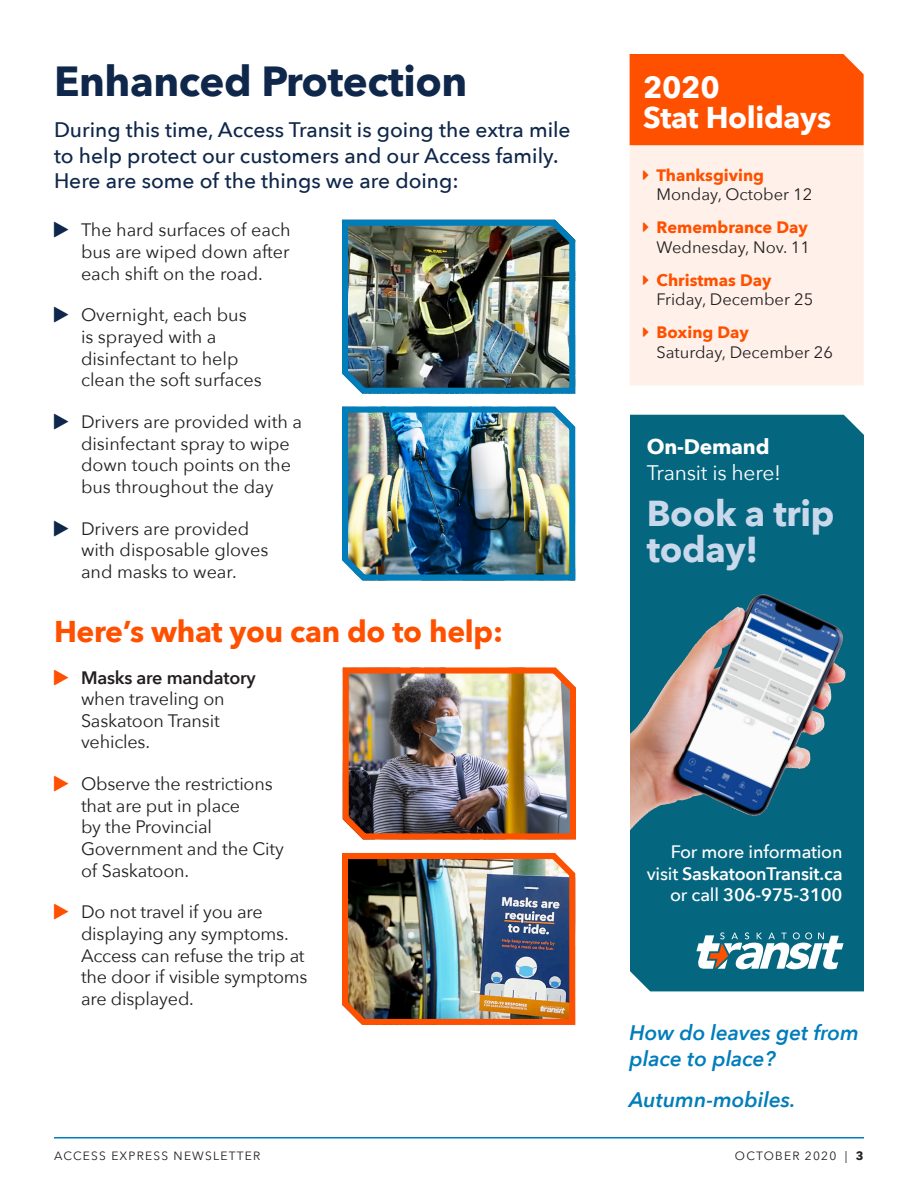
<style>
.page{position:relative;width:918px;height:1188px;background:#fff}
.page>*{position:absolute;margin:0;border:0;box-sizing:border-box;transform-origin:0 0}
.t1{font:700 42px "Avenir Next";letter-spacing:-.01em;color:#0f274a}
.t2{font:700 36px/36px "Avenir Next";letter-spacing:-.01em;color:#c9d9eb}
.t3{font:700 30px "Avenir Next";letter-spacing:-.01em;color:#ff5000}
.t4{font:700 30px/30px "Avenir Next";letter-spacing:-.01em;color:#fff}
.t5{font:500 21px/25.2px "Avenir Next";color:#0f274a}
.t6{font:italic 600 21px/25.2px "Avenir Next";color:#007dbb}
.t7{font:21px "Avenir Next";letter-spacing:-.01em;color:#fff}
.t8{font:700 21px "Avenir Next";letter-spacing:-.01em;color:#fff}
.t9{font:18px/21.6px "Avenir Next";letter-spacing:-.01em;color:#231f20}
.t10{font:600 18px/21.6px "Avenir Next";letter-spacing:-.01em;color:#fff;text-align:right}
.t11{font:600 18px "Avenir Next";letter-spacing:-.01em;color:#231f20}
.t12{font:16.5px/19.5px "Avenir Next";color:#231f20}
.t13{font:12px "Avenir Next";letter-spacing:.1em;color:#231f20}
.s1{font-weight:700;color:#ff5000}
.s2{font-weight:500}
.s3{font-weight:700}
</style>
<div class="page">
<hr style="left:54px;top:1137px;width:810px;height:1px;background:#007dbb">
<div style="left:630px;top:145px;width:234px;height:241px;background:#fff1e9"></div>
<div style="left:630px;top:54px;width:234px;height:91px;background:#ff5000"></div>
<img style="left:342px;top:219px;width:234px;height:175px">
<img style="left:342px;top:853px;width:234px;height:172px">
<img style="left:342px;top:667px;width:234px;height:173px">
<img style="left:342px;top:406px;width:234px;height:175px">
<div style="left:630px;top:415px;width:234px;height:576px;background:#056680"></div>
<img style="left:630px;top:594px;width:216px;height:237px">
<svg style="left:696px;top:932px;width:148px;height:37px"></svg>
<svg style="left:643px;top:170px;width:5px;height:10px"></svg>
<svg style="left:643px;top:223px;width:5px;height:9px"></svg>
<svg style="left:643px;top:275px;width:5px;height:10px"></svg>
<svg style="left:643px;top:328px;width:5px;height:9px"></svg>
<h1 class="t1" style="left:54px;top:45px;width:415px">Enhanced Protection</h1>
<p class="t5" style="left:54px;top:117px;width:518px">During this time, Access Transit is going the extra mile to help protect our customers and our Access family.<br>Here are some of the things we are doing:</p>
<p class="t9" style="left:81px;top:219px;width:211px;text-align:justify">The hard surfaces of each bus are wiped down after each shift on the road.</p>
<p class="t9" style="left:81px;top:304px;width:182px">Overnight, each bus is sprayed with a disinfectant to help clean the soft surfaces</p>
<p class="t9" style="left:81px;top:410px;width:223px">Drivers are provided with a disinfectant spray to wipe down touch points on the bus throughout the day</p>
<p class="t9" style="left:81px;top:517px;width:189px">Drivers are provided with disposable gloves and masks to wear.</p>
<h3 class="t3" style="left:54px;top:605px;width:450px">Here’s what you can do to help:</h3>
<p class="t11" style="left:81px;top:662px;width:176px">Masks are mandatory</p>
<p class="t9" style="left:81px;top:687px;width:145px">when traveling on<br>Saskatoon Transit vehicles.</p>
<p class="t9" style="left:81px;top:772px;width:204px">Observe the restrictions that are put in place<br>by the Provincial<br>Government and the City of Saskatoon.</p>
<p class="t9" style="left:81px;top:901px;width:228px">Do not travel if you are displaying any symptoms.<br>Access can refuse the trip at the door if visible symptoms are displayed.</p>
<h2 class="t4" style="left:643px;top:72px;width:190px">2020<br>Stat Holidays</h2>
<p class="t12" style="left:657px;top:165px;width:157px"><span class="s1">Thanksgiving<br></span>Monday, October 12</p>
<p class="t12" style="left:657px;top:217px;width:155px"><span class="s1">Remembrance Day<br></span>Wednesday, Nov. 11</p>
<p class="t12" style="left:657px;top:270px;width:158px"><span class="s1">Christmas Day<br></span>Friday, December 25</p>
<p class="t12" style="left:657px;top:322px;width:178px"><span class="s1">Boxing Day<br></span>Saturday, December 26</p>
<p class="t8" style="left:647px;top:429px;width:124px">On-Demand</p>
<p class="t7" style="left:647px;top:455px;width:136px">Transit is here!</p>
<h2 class="t2" style="left:647px;top:495px;width:189px">Book a trip today!</h2>
<p class="t10" style="left:647px;top:841px;width:197px"><span class="s2">For more information visit</span> SaskatoonTransit.ca <span class="s2">or call</span> 306-975-3100</p>
<p class="t6" style="left:630px;top:1020px;width:231px">How do leaves get from place to place?</p>
<p class="t6" style="left:630px;top:1086px;width:168px">Autumn-mobiles.</p>
<p class="t13" style="left:54px;top:1145px;width:208px">ACCESS EXPRESS NEWSLETTER</p>
<p class="t13" style="left:735px;top:1145px;width:130px">OCTOBER 2020 | <span class="s3">3</span></p>
</div>
